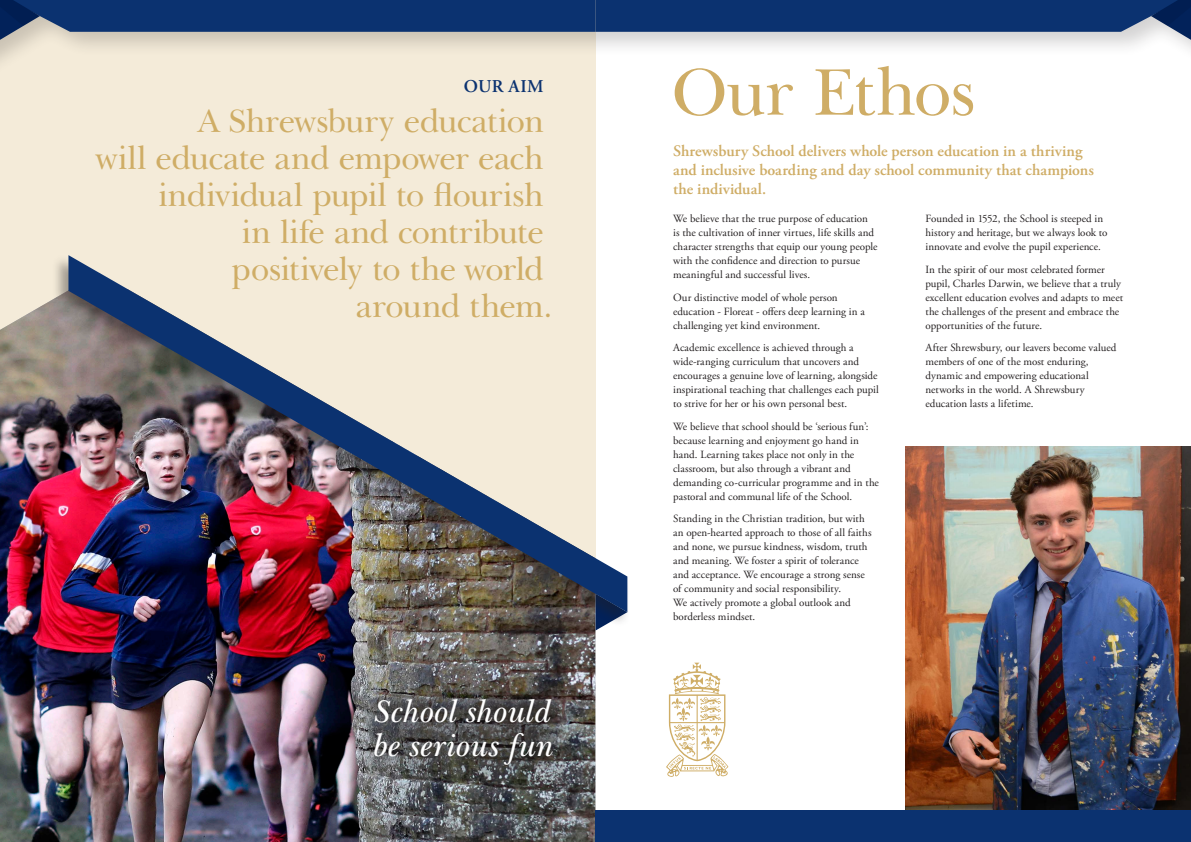
<style>
.page{position:relative;width:1191px;height:842px;background:#fff}
.page>*{position:absolute;margin:0;border:0;box-sizing:border-box;transform-origin:0 0}
.t1{font:68px "New Baskerville IT Cby BT";letter-spacing:-.015em;color:#cfad66}
.t2{font:33px/37px "New Baskerville IT Cby BT";letter-spacing:-.015em;color:#cfad66;text-align:right}
.t3{font:italic 600 32px/34px "New Baskerville IT Cby BT";letter-spacing:-.005em;color:#fff}
.t4{font:600 18px "Adobe Garamond Pro";letter-spacing:.025em;color:#0b3270}
.t5{font:600 16px/19px "Adobe Garamond Pro";color:#cfad66}
.t6{font:11px/14px "Adobe Garamond Pro";letter-spacing:.005em;color:#231f20}
</style>
<div class="page">
<div style="left:0;top:0;width:595px;height:575px;background:#f4ebd9"></div>
<svg style="left:666px;top:663px;width:62px;height:114px"></svg>
<img style="left:905px;top:446px;width:286px;height:365px">
<img style="left:0;top:300px;width:595px;height:542px">
<svg style="left:595px;top:627px;width:7px;height:3px"></svg>
<div style="left:0;top:0;width:1191px;height:104px;background:#231f20;opacity:.2"></div>
<svg style="left:0;top:0;width:1191px;height:40px;background:#385583"></svg>
<div style="left:595px;top:811px;width:596px;height:31px;background:#0b3270"></div>
<div style="left:52px;top:254px;width:578px;height:373px;background:#231f20;opacity:.4"></div>
<img style="left:68px;top:255px;width:559px;height:357px">
<img style="left:348px;top:672px;width:231px;height:119px">
<p class="t4" style="left:464px;top:76px;width:81px">OUR AIM</p>
<p class="t2" style="left:96px;top:103px;width:449px">A Shrewsbury education<br>will educate and empower each individual pupil to flourish<br>in life and contribute<br>positively to the world</p>
<p class="t2" style="left:356px;top:288px;width:198px">around them.</p>
<p class="t3" style="left:374px;top:694px;width:182px">School should be serious fun</p>
<p class="t1" style="left:671px;top:50px;width:306px">Our Ethos</p>
<p class="t5" style="left:673px;top:142px;width:422px">Shrewsbury School delivers whole person education in a thriving and inclusive boarding and day school community that champions the individual.</p>
<p class="t6" style="left:673px;top:212px;width:206px">We believe that the true purpose of education<br>is the cultivation of inner virtues, life skills and character strengths that equip our young people with the confidence and direction to pursue meaningful and successful lives.</p>
<p class="t6" style="left:673px;top:291px;width:193px">Our distinctive model of whole person education - Floreat - offers deep learning in a challenging yet kind environment.</p>
<p class="t6" style="left:673px;top:341px;width:207px">Academic excellence is achieved through a wide-ranging curriculum that uncovers and encourages a genuine love of learning, alongside inspirational teaching that challenges each pupil to strive for her or his own personal best.</p>
<p class="t6" style="left:673px;top:420px;width:207px">We believe that school should be ‘serious fun’: because learning and enjoyment go hand in hand. Learning takes place not only in the classroom, but also through a vibrant and demanding co-curricular programme and in the pastoral and communal life of the School.</p>
<p class="t6" style="left:673px;top:512px;width:200px">Standing in the Christian tradition, but with an open-hearted approach to those of all faiths and none, we pursue kindness, wisdom, truth and meaning. We foster a spirit of tolerance and acceptance. We encourage a strong sense of community and social responsibility.<br>We actively promote a global outlook and borderless mindset.</p>
<p class="t6" style="left:925px;top:212px;width:184px">Founded in 1552, the School is steeped in history and heritage, but we always look to innovate and evolve the pupil experience.</p>
<p class="t6" style="left:925px;top:263px;width:199px">In the spirit of our most celebrated former pupil, Charles Darwin, we believe that a truly excellent education evolves and adapts to meet the challenges of the present and embrace the opportunities of the future.</p>
<p class="t6" style="left:925px;top:341px;width:192px">After Shrewsbury, our leavers become valued members of one of the most enduring, dynamic and empowering educational networks in the world. A Shrewsbury education lasts a lifetime.</p>
</div>
